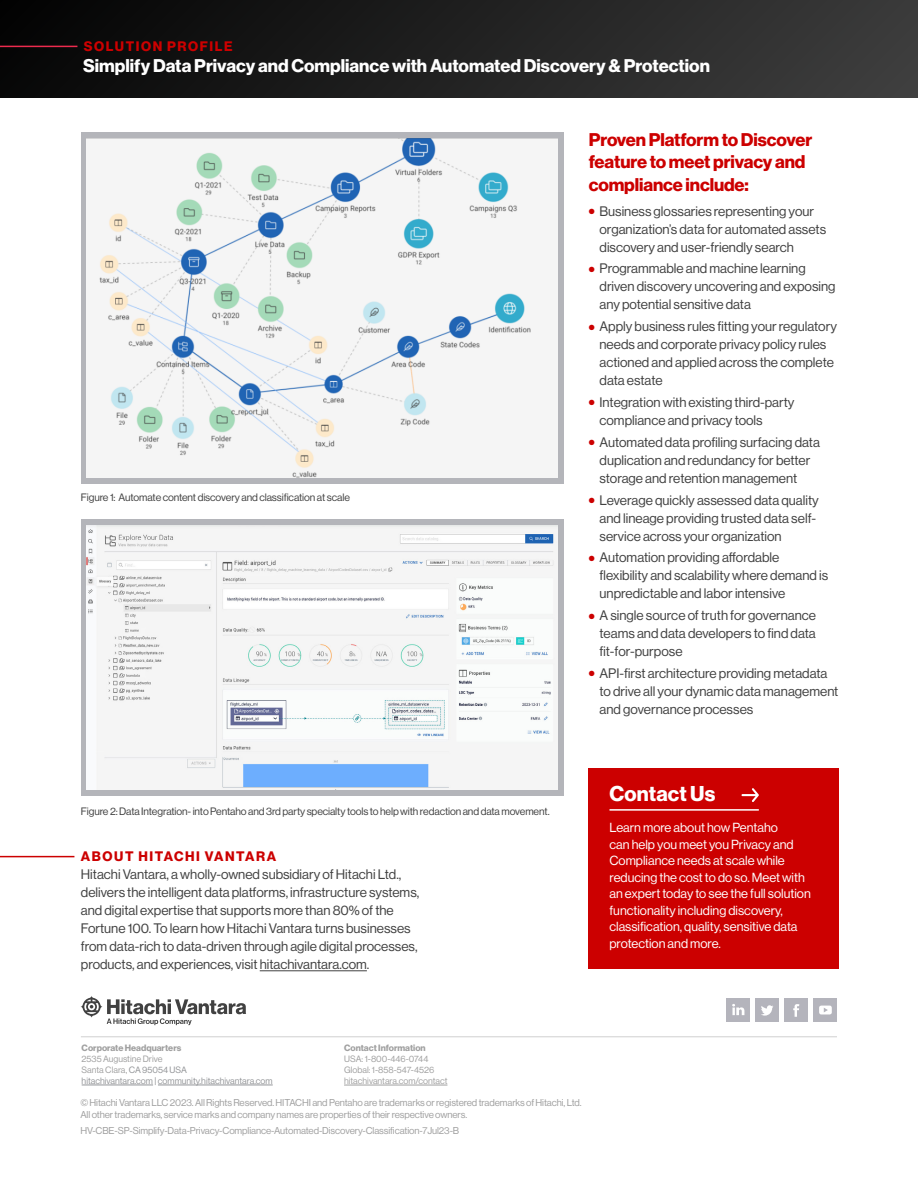
<style>
.page{position:relative;width:918px;height:1188px;background:#fff}
.page>*{position:absolute;margin:0;border:0;box-sizing:border-box;transform-origin:0 0}
.t1{font:21px "N Haas Grotesk DS Pro 75 Bd";letter-spacing:.005em;color:#fff}
.t2{font:18px "N Haas Grotesk DS Pro 75 Bd";color:#fff}
.t3{font:18px/22.5px "N Haas Grotesk DS Pro 75 Bd";letter-spacing:-.005em;color:#c00}
.t4{font:13.5px/18px "N Haas Grotesk DS Pro 55 Rg";color:#414141}
.t5{font:13.5px "N Haas Grotesk DS Pro 75 Bd";letter-spacing:.115em;color:#c00}
.t6{font:12.9px/16.5px "N Haas Grotesk DS Pro 55 Rg";color:#fff}
.t7{font:10.5px "N Haas Grotesk DS Pro 55 Rg";letter-spacing:-.01em;color:#414141}
.t8{font:9.75px/12px "N Haas Grotesk DS Pro 55 Rg";letter-spacing:-.01em;color:#a0a0a0}
.t9{font:9px/10.8px "N Haas Grotesk DS Pro 55 Rg";color:#939598}
.t10{font:9px/10.8px "N Haas Grotesk DS Pro 55 Rg";color:#a0a0a0}
.t11{font:9px "N Haas Grotesk DS Pro 75 Bd";color:#a0a0a0}
.s1{color:#a0a0a0}
.s2{color:#c00}
</style>
<div class="page">
<div style="left:0;top:0;width:918px;height:98px;background:linear-gradient(to right,#040404,#3d3d3d)"></div>
<hr style="left:0;top:46px;width:77px;height:1px;background:#ed2b4e">
<hr style="left:81px;top:1036px;width:756px;height:1px;background:#d0d0d0">
<hr style="left:82px;top:1085px;width:71px;height:1px;background:#939598">
<hr style="left:158px;top:1085px;width:115px;height:1px;background:#939598">
<hr style="left:344px;top:1085px;width:103px;height:1px;background:#a0a0a0">
<div style="left:785px;top:999px;width:23px;height:23px;background:#b4b4bc"></div>
<svg style="left:793px;top:1004px;width:6px;height:13px"></svg>
<div style="left:726px;top:999px;width:24px;height:23px;background:#b4b4bc"></div>
<svg style="left:732px;top:1004px;width:12px;height:11px"></svg>
<div style="left:756px;top:999px;width:23px;height:23px;background:#b4b4bc"></div>
<svg style="left:761px;top:1005px;width:12px;height:11px"></svg>
<div style="left:814px;top:999px;width:23px;height:23px;background:#b4b4bc"></div>
<svg style="left:819px;top:1006px;width:13px;height:8px"></svg>
<svg style="left:81px;top:996px;width:165px;height:29px"></svg>
<div style="left:589px;top:768px;width:250px;height:201px;background:#c00"></div>
<hr style="left:610px;top:809px;width:149px;height:2px;background:#fff">
<svg style="left:742px;top:788px;width:17px;height:14px"></svg>
<div style="left:81px;top:520px;width:483px;height:276px;background:#b4b5ba"></div>
<img style="left:87px;top:526px;width:471px;height:264px">
<div style="left:81px;top:132px;width:483px;height:352px;background:#b4b5ba"></div>
<img style="left:87px;top:138px;width:471px;height:340px">
<hr style="left:0;top:856px;width:74px;height:1px;background:#c00">
<hr style="left:260px;top:971px;width:107px;height:1px;background:#414141">
<p class="t5" style="left:84px;top:38px;width:150px">SOLUTION PROFILE</p>
<h2 class="t2" style="left:83px;top:55px;width:628px">Simplify Data Privacy and Compliance with Automated Discovery &amp; Protection</h2>
<p class="t7" style="left:81px;top:491px;width:271px">Figure 1: Automate content discovery and classification at scale</p>
<p class="t7" style="left:81px;top:806px;width:470px">Figure 2: Data Integration- into Pentaho and 3rd party specialty tools to help with redaction and data movement.</p>
<p class="t5" style="left:81px;top:848px;width:197px">ABOUT HITACHI VANTARA</p>
<p class="t4" style="left:81px;top:865px;width:340px">Hitachi Vantara, a wholly-owned subsidiary of Hitachi Ltd., delivers the intelligent data platforms, infrastructure systems, and digital expertise that supports more than 80% of the Fortune 100. To learn how Hitachi Vantara turns businesses from data-rich to data-driven through agile digital processes, products, and experiences, visit hitachivantara.com.</p>
<p class="t11" style="left:82px;top:1043px;width:101px">Corporate Headquarters</p>
<p class="t9" style="left:82px;top:1054px;width:193px"><span class="s1">2535 Augustine Drive<br>Santa Clara,</span> CA 95054 USA<br>hitachivantara.com | community.hitachivantara.com</p>
<p class="t11" style="left:344px;top:1043px;width:83px">Contact Information</p>
<p class="t10" style="left:344px;top:1054px;width:105px">USA: 1-800-446-0744<br>Global: 1-858-547-4526 hitachivantara.com/contact</p>
<h2 class="t3" style="left:589px;top:129px;width:225px">Proven Platform to Discover feature to meet privacy and compliance include:</h2>
<p class="t4" style="left:600px;top:202px;width:228px;text-indent:-11px"><span class="s2">●</span> Business glossaries representing your organization’s data for automated assets discovery and user-friendly search</p>
<p class="t4" style="left:600px;top:260px;width:238px;text-indent:-11px"><span class="s2">●</span> Programmable and machine learning driven discovery uncovering and exposing any potential sensitive data</p>
<p class="t4" style="left:600px;top:318px;width:239px;text-indent:-11px"><span class="s2">●</span> Apply business rules fitting your regulatory needs and corporate privacy policy rules actioned and applied across the complete data estate</p>
<p class="t4" style="left:600px;top:393px;width:197px;text-indent:-11px"><span class="s2">●</span> Integration with existing third-party compliance and privacy tools</p>
<p class="t4" style="left:600px;top:433px;width:222px;text-indent:-11px"><span class="s2">●</span> Automated data profiling surfacing data duplication and redundancy for better storage and retention management</p>
<p class="t4" style="left:600px;top:491px;width:221px;text-indent:-11px"><span class="s2">●</span> Leverage quickly assessed data quality and lineage providing trusted data self&shy;service across your organization</p>
<p class="t4" style="left:600px;top:549px;width:230px;text-indent:-11px"><span class="s2">●</span> Automation providing affordable flexibility and scalability where demand is unpredictable and labor intensive</p>
<p class="t4" style="left:600px;top:606px;width:218px;text-align:justify;text-indent:-11px"><span class="s2">●</span> A single source of truth for governance teams and data developers to find data fit-for-purpose</p>
<p class="t4" style="left:600px;top:664px;width:240px;text-indent:-11px"><span class="s2">●</span> API-first architecture providing metadata to drive all your dynamic data management and governance processes</p>
<h1 class="t1" style="left:610px;top:781px;width:107px">Contact Us</h1>
<p class="t6" style="left:610px;top:819px;width:203px">Learn more about how Pentaho<br>can help you meet you Privacy and Compliance needs at scale while reducing the cost to do so. Meet with an expert today to see the full solution functionality including discovery, classification, quality, sensitive data protection and more.</p>
<p class="t8" style="left:80px;top:1096px;width:503px">© Hitachi Vantara LLC 2023. All Rights Reserved. HITACHI and Pentaho are trademarks or registered trademarks of Hitachi, Ltd.<br>All other trademarks, service marks and company names are properties of their respective owners.</p>
<p class="t8" style="left:80px;top:1125px;width:380px">HV-CBE-SP-Simplify-Data-Privacy-Compliance-Automated-Discovery-Classification-7Jul23-B</p>
</div>
